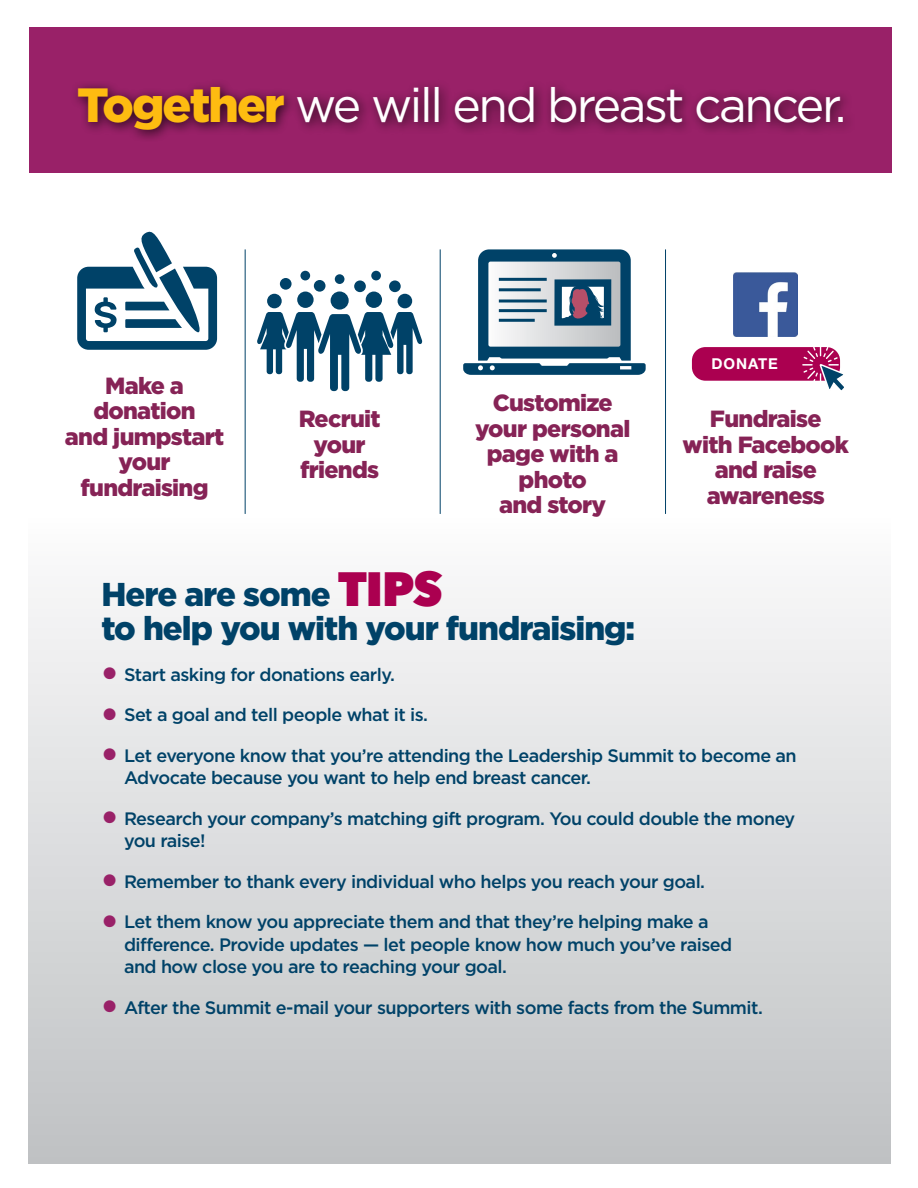
<style>
.page{position:relative;width:918px;height:1188px;background:#fff}
.page>*{position:absolute;margin:0;border:0;box-sizing:border-box;transform-origin:0 0}
.t1{font:48px "Gotham HTF";letter-spacing:-.05em;color:#fff}
.t2{font:900 33px/34.5px "Gotham HTF";letter-spacing:-.03em;color:#004268}
.t3{font:900 23.4px/25.5px "Gotham HTF";letter-spacing:-.03em;color:#862356;text-align:center}
.t4{font:500 18px/22.5px "Gotham HTF";letter-spacing:-.03em;color:#004268}
.t5{font:700 15px "Helvetica Neue";letter-spacing:.06em;color:#fff}
.s1{font-weight:900;color:#febc11}
.s2{font-family:"Avenir Next";font-weight:800;font-size:48px;color:#ab0050}
.s3{font-family:"Helvetica Neue";font-weight:300;font-size:33px;color:#992168}
</style>
<div class="page">
<div style="left:29px;top:28px;width:863px;height:145px;background:#992168"></div>
<div style="left:29px;top:220px;width:861px;height:943px;background:linear-gradient(to bottom,#fff,#c4c6c8)"></div>
<svg style="left:463px;top:249px;width:183px;height:126px"></svg>
<hr style="left:499px;top:278px;width:48px;height:3px;background:#004268">
<hr style="left:499px;top:288px;width:42px;height:3px;background:#004268">
<hr style="left:499px;top:299px;width:48px;height:3px;background:#004268">
<hr style="left:499px;top:309px;width:48px;height:3px;background:#004268">
<hr style="left:499px;top:319px;width:36px;height:3px;background:#004268">
<div style="left:331px;top:291px;width:18px;height:19px;background:#004268;border-radius:50%"></div>
<div style="left:366px;top:292px;width:16px;height:16px;background:#004268;border-radius:50%"></div>
<div style="left:398px;top:294px;width:14px;height:14px;background:#004268;border-radius:50%"></div>
<div style="left:389px;top:280px;width:12px;height:12px;background:#004268;border-radius:50%"></div>
<div style="left:354px;top:280px;width:12px;height:12px;background:#004268;border-radius:50%"></div>
<div style="left:371px;top:271px;width:10px;height:9px;background:#004268;border-radius:50%"></div>
<div style="left:314px;top:280px;width:12px;height:12px;background:#004268;border-radius:50%"></div>
<div style="left:335px;top:274px;width:9px;height:10px;background:#004268;border-radius:50%"></div>
<div style="left:280px;top:278px;width:12px;height:12px;background:#004268;border-radius:50%"></div>
<div style="left:300px;top:271px;width:10px;height:9px;background:#004268;border-radius:50%"></div>
<div style="left:267px;top:294px;width:15px;height:14px;background:#004268;border-radius:50%"></div>
<div style="left:297px;top:292px;width:17px;height:16px;background:#004268;border-radius:50%"></div>
<svg style="left:257px;top:312px;width:166px;height:79px"></svg>
<svg style="left:77px;top:229px;width:140px;height:121px"></svg>
<img style="left:734px;top:273px;width:64px;height:64px">
<div style="left:692px;top:347px;width:148px;height:34px;background:#ab0050;border-radius:14px"></div>
<svg style="left:802px;top:345px;width:45px;height:48px"></svg>
<hr style="left:245px;top:249px;width:1px;height:265px;background:#004268">
<hr style="left:440px;top:249px;width:1px;height:265px;background:#004268">
<hr style="left:665px;top:249px;width:1px;height:265px;background:#004268">
<div style="left:70px;top:79px;width:786px;height:64px;background:#000;opacity:.75"></div>
<h1 class="t1" style="left:77px;top:79px;width:771px"><span class="s1">Together</span> we will end breast cancer.</h1>
<p class="t3" style="left:65px;top:372px;width:161px">Make a donation<br>and jumpstart your fundraising</p>
<p class="t3" style="left:299px;top:406px;width:83px">Recruit your friends</p>
<p class="t3" style="left:475px;top:390px;width:157px">Customize your personal page with a photo<br>and story</p>
<p class="t5" style="left:711px;top:355px;width:68px">DONATE</p>
<p class="t3" style="left:683px;top:406px;width:168px">Fundraise with Facebook and raise awareness</p>
<h2 class="t2" style="left:102px;top:576px;width:535px">Here are some <span class="s2">TIPS<br></span>to help you with your fundraising:</h2>
<p class="t4" style="left:102px;top:663px;width:295px"><span class="s3">•</span> Start asking for donations early.</p>
<p class="t4" style="left:102px;top:703px;width:328px"><span class="s3">•</span> Set a goal and tell people what it is.</p>
<p class="t4" style="left:124px;top:744px;width:674px;text-indent:-22px"><span class="s3">•</span> Let everyone know that you’re attending the Leadership Summit to become an<br>Advocate because you want to help end breast cancer.</p>
<p class="t4" style="left:124px;top:807px;width:673px;text-indent:-22px"><span class="s3">•</span> Research your company’s matching gift program. You could double the money you raise!</p>
<p class="t4" style="left:102px;top:870px;width:605px"><span class="s3">•</span> Remember to thank every individual who helps you reach your goal.</p>
<p class="t4" style="left:124px;top:910px;width:610px;text-indent:-22px"><span class="s3">•</span> Let them know you appreciate them and that they’re helping make a difference. Provide updates — let people know how much you’ve raised and how close you are to reaching your goal.</p>
<p class="t4" style="left:102px;top:996px;width:663px"><span class="s3">•</span> After the Summit e-mail your supporters with some facts from the Summit.</p>
</div>
